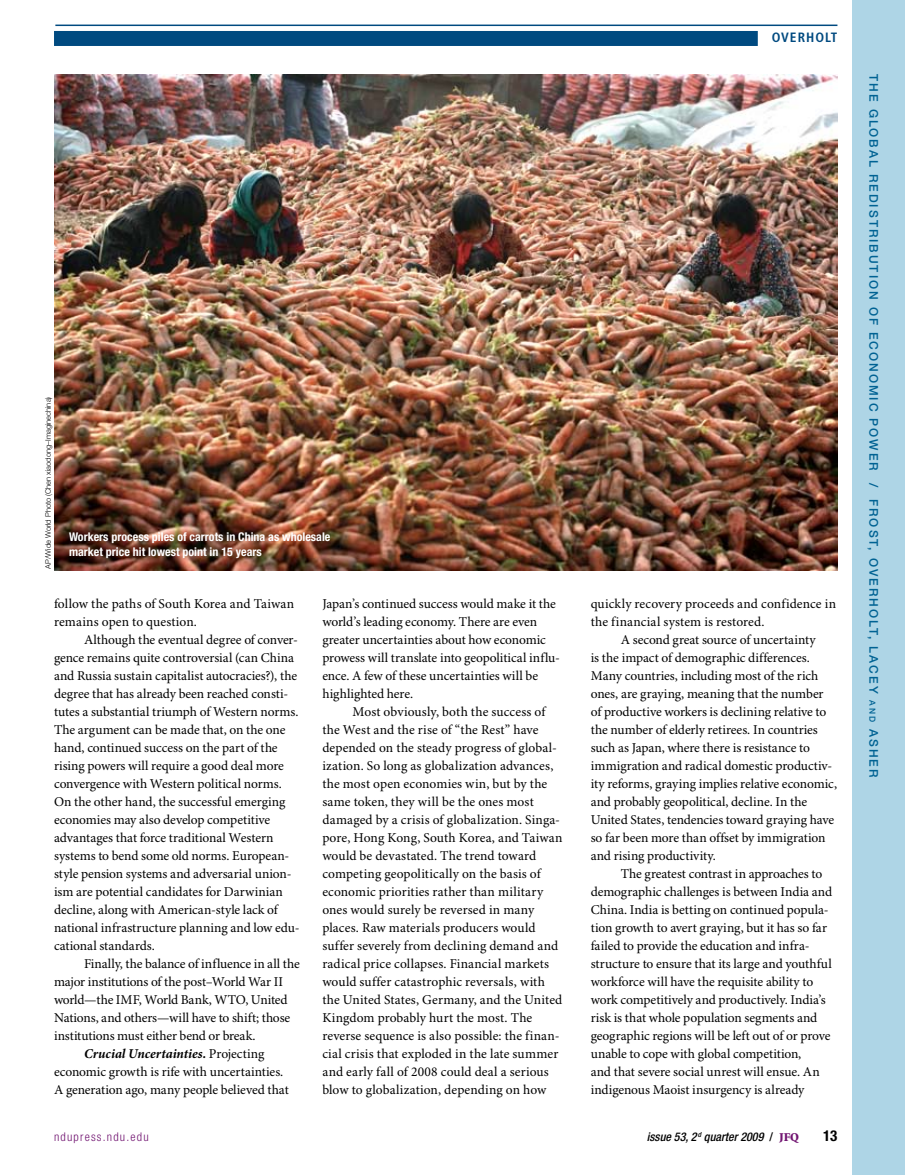
<style>
.page{position:relative;width:905px;height:1175px;background:#fff}
.page>*{position:absolute;margin:0;border:0;box-sizing:border-box;transform-origin:0 0}
.t1{font:700 condensed 15px "Helvetica Neue LT Std";color:#000}
.t2{font:13.5px/18px "Minion Pro";color:#000}
.t3{font:13.5px "Minion Pro";letter-spacing:-.02em;color:#000}
.t4{font:italic 700 13.5px "Minion Pro";color:#000}
.t5{font:700 condensed 13.5px "Frutiger LT Std";letter-spacing:.075em;color:#004a80}
.t6{font:700 condensed 12px/15px "Helvetica Neue LT Std";color:#fff}
.t7{font:500 12px "Helvetica Neue LT Std";letter-spacing:.165em;color:#006293}
.t8{font:italic 500 condensed 12px "Helvetica Neue LT Std";color:#000}
.t9{font:300 condensed 12px "Helvetica Neue LT Std";letter-spacing:.1em;color:#711471}
.t10{font:300 7.5px "Helvetica Neue LT Std";color:#000}
.s1{font-weight:400;font-style:normal}
.s2{font-style:normal}
.s3{font-family:"Minion Std";font-weight:900;font-style:normal;font-stretch:normal;color:#711471}
.s4{font-size:8.4px}
</style>
<div class="page">
<hr style="left:55px;top:25px;width:782px;height:1px;background:#004a80">
<div style="left:54px;top:31px;width:703px;height:15px;background:#004a80"></div>
<div style="left:852px;top:0;width:52px;height:1174px;background:#aed5e6"></div>
<img style="left:54px;top:74px;width:783px;height:497px">
<p class="t5" style="left:771px;top:30px;width:67px">OVERHOLT</p>
<p class="t10" style="left:44px;top:568px;width:173px;rotate:-90deg">AP/Wide World Photo (Chen xiaodong–Imaginechina)</p>
<p class="t6" style="left:69px;top:529px;width:263px">Workers process piles of carrots in China as wholesale market price hit lowest point in 15 years</p>
<p class="t2" style="left:54px;top:595px;width:242px">follow the paths of South Korea and Taiwan remains open to question.</p>
<p class="t2" style="left:54px;top:631px;width:247px;text-indent:30px">Although the eventual degree of conver&shy;gence remains quite controversial (can China and Russia sustain capitalist autocracies?), the degree that has already been reached consti&shy;tutes a substantial triumph of Western norms.<br>The argument can be made that, on the one hand, continued success on the part of the rising powers will require a good deal more convergence with Western political norms.<br>On the other hand, the successful emerging economies may also develop competitive advantages that force traditional Western systems to bend some old norms. European&shy;style pension systems and adversarial union&shy;ism are potential candidates for Darwinian decline, along with American-style lack of national infrastructure planning and low edu&shy;cational standards.</p>
<p class="t2" style="left:84px;top:955px;width:217px">Finally, the balance of influence in all the</p>
<p class="t2" style="left:54px;top:973px;width:230px">major institutions of the post–World War II</p>
<p class="t3" style="left:54px;top:991px;width:235px">world—the IMF, World Bank, WTO, United</p>
<p class="t2" style="left:54px;top:1009px;width:238px">Nations, and others—will have to shift; those</p>
<p class="t2" style="left:54px;top:1027px;width:203px">institutions must either bend or break.</p>
<p class="t4" style="left:84px;top:1045px;width:182px">Crucial Uncertainties. <span class="s1">Projecting</span></p>
<p class="t2" style="left:54px;top:1063px;width:231px">economic growth is rife with uncertainties.</p>
<p class="t2" style="left:54px;top:1081px;width:236px">A generation ago, many people believed that</p>
<p class="t2" style="left:322px;top:595px;width:239px">Japan’s continued success would make it the world’s leading economy. There are even greater uncertainties about how economic prowess will translate into geopolitical influ&shy;ence. A few of these uncertainties will be highlighted here.</p>
<p class="t2" style="left:322px;top:703px;width:242px;text-indent:30px">Most obviously, both the success of the West and the rise of “the Rest” have depended on the steady progress of global&shy;ization. So long as globalization advances, the most open economies win, but by the same token, they will be the ones most damaged by a crisis of globalization. Singa&shy;pore, Hong Kong, South Korea, and Taiwan would be devastated. The trend toward competing geopolitically on the basis of economic priorities rather than military ones would surely be reversed in many places. Raw materials producers would suffer severely from declining demand and radical price collapses. Financial markets would suffer catastrophic reversals, with the United States, Germany, and the United Kingdom probably hurt the most. The reverse sequence is also possible: the finan&shy;cial crisis that exploded in the late summer and early fall of 2008 could deal a serious blow to globalization, depending on how</p>
<p class="t2" style="left:590px;top:594px;width:247px">quickly recovery proceeds and confidence in</p>
<p class="t2" style="left:590px;top:612px;width:175px">the financial system is restored.</p>
<p class="t2" style="left:620px;top:630px;width:196px">A second great source of uncertainty</p>
<p class="t2" style="left:590px;top:648px;width:221px">is the impact of demographic differences.</p>
<p class="t2" style="left:590px;top:666px;width:229px">Many countries, including most of the rich</p>
<p class="t2" style="left:590px;top:684px;width:234px">ones, are graying, meaning that the number</p>
<p class="t2" style="left:590px;top:702px;width:237px">of productive workers is declining relative to</p>
<p class="t2" style="left:590px;top:720px;width:229px">the number of elderly retirees. In countries</p>
<p class="t2" style="left:590px;top:738px;width:221px">such as Japan, where there is resistance to</p>
<p class="t2" style="left:590px;top:756px;width:243px">immigration and radical domestic productiv-</p>
<p class="t2" style="left:590px;top:774px;width:248px">ity reforms, graying implies relative economic,</p>
<p class="t2" style="left:590px;top:792px;width:218px">and probably geopolitical, decline. In the</p>
<p class="t2" style="left:590px;top:810px;width:245px">United States, tendencies toward graying have</p>
<p class="t2" style="left:590px;top:828px;width:236px">so far been more than offset by immigration</p>
<p class="t2" style="left:590px;top:846px;width:127px">and rising productivity.</p>
<p class="t2" style="left:620px;top:864px;width:203px">The greatest contrast in approaches to</p>
<p class="t2" style="left:590px;top:882px;width:243px">demographic challenges is between India and</p>
<p class="t2" style="left:590px;top:900px;width:239px">China. India is betting on continued popula-</p>
<p class="t2" style="left:590px;top:918px;width:238px">tion growth to avert graying, but it has so far</p>
<p class="t2" style="left:590px;top:936px;width:220px">failed to provide the education and infra-</p>
<p class="t2" style="left:590px;top:954px;width:242px">structure to ensure that its large and youthful</p>
<p class="t2" style="left:590px;top:972px;width:224px">workforce will have the requisite ability to</p>
<p class="t2" style="left:590px;top:990px;width:236px">work competitively and productively. India’s</p>
<p class="t2" style="left:590px;top:1008px;width:228px">risk is that whole population segments and</p>
<p class="t2" style="left:590px;top:1026px;width:241px">geographic regions will be left out of or prove</p>
<p class="t2" style="left:590px;top:1044px;width:212px">unable to cope with global competition,</p>
<p class="t2" style="left:590px;top:1062px;width:230px">and that severe social unrest will ensue. An</p>
<p class="t2" style="left:590px;top:1080px;width:215px">indigenous Maoist insurgency is already</p>
<p class="t9" style="left:54px;top:1129px;width:96px">ndupress.ndu.edu</p>
<p class="t8" style="left:646px;top:1129px;width:154px">issue 53, 2 <sup>d</sup> quarter 2009 <span class="s2">/</span> <span class="s3">JFQ</span></p>
<p class="t1" style="left:823px;top:1126px;width:16px">13</p>
<p class="t7" style="left:880px;top:74px;width:393px;rotate:90deg">The Global Redistribut ion of Economic Power</p>
<p class="t7" style="left:880px;top:483px;width:292px;rotate:90deg">/ Frost, Over holt, L acey <span class="s4">and</span> Asher</p>
</div>
